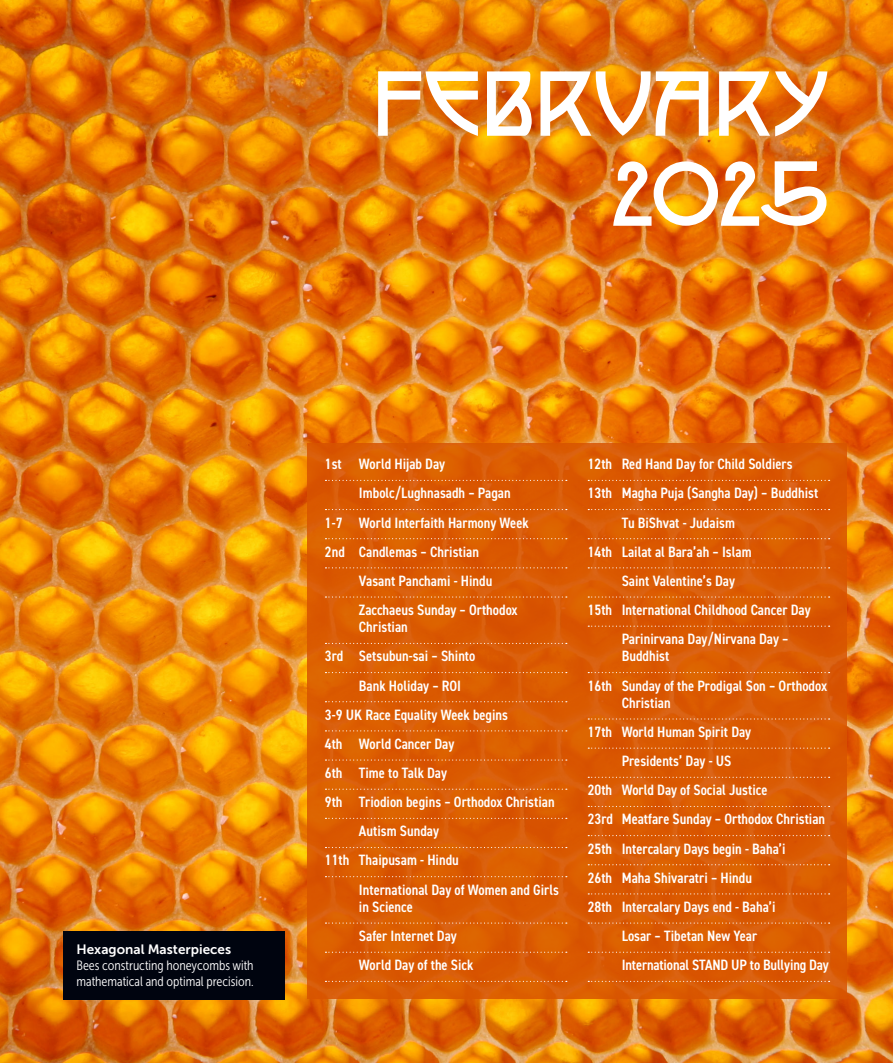
<style>
.page{position:relative;width:893px;height:1063px;background:#fff}
.page>*{position:absolute;margin:0;border:0;box-sizing:border-box;transform-origin:0 0}
.New_Month{font:90px "P22 Artsand Crafts";letter-spacing:-.01em;color:#fff}
.Cal{font:600 condensed 15px/17.2px "DIN2014";color:#fff}
.t1{font:500 15px "Omnes Semi Cond";color:#fff}
.t2{font:13.5px/16.2px "Museo Sans Cond 300";color:#fff}
.Caption_heading{font:13.5px "Museo Sans 700";color:#fff}
</style>
<div class="page">
<img style="left:0;top:0;width:893px;height:1063px">
<div style="left:307px;top:443px;width:539px;height:556px;background:#d85401"></div>
<div style="left:64px;top:931px;width:221px;height:68px;background:#00040f"></div>
<svg style="left:325px;top:480px;width:242px;height:1px"></svg>
<svg style="left:325px;top:509px;width:242px;height:1px"></svg>
<svg style="left:325px;top:538px;width:242px;height:1px"></svg>
<svg style="left:325px;top:567px;width:242px;height:1px"></svg>
<svg style="left:325px;top:596px;width:242px;height:2px"></svg>
<svg style="left:325px;top:643px;width:242px;height:1px"></svg>
<svg style="left:325px;top:672px;width:242px;height:1px"></svg>
<svg style="left:325px;top:701px;width:242px;height:1px"></svg>
<svg style="left:325px;top:730px;width:242px;height:1px"></svg>
<svg style="left:325px;top:759px;width:242px;height:2px"></svg>
<svg style="left:325px;top:789px;width:242px;height:1px"></svg>
<svg style="left:325px;top:818px;width:242px;height:1px"></svg>
<svg style="left:325px;top:847px;width:242px;height:1px"></svg>
<svg style="left:325px;top:876px;width:242px;height:1px"></svg>
<svg style="left:325px;top:923px;width:242px;height:1px"></svg>
<svg style="left:325px;top:952px;width:242px;height:1px"></svg>
<svg style="left:325px;top:981px;width:242px;height:1px"></svg>
<svg style="left:588px;top:480px;width:242px;height:1px"></svg>
<svg style="left:588px;top:509px;width:242px;height:1px"></svg>
<svg style="left:588px;top:538px;width:242px;height:1px"></svg>
<svg style="left:588px;top:567px;width:242px;height:1px"></svg>
<svg style="left:588px;top:596px;width:242px;height:2px"></svg>
<svg style="left:588px;top:626px;width:242px;height:1px"></svg>
<svg style="left:588px;top:672px;width:242px;height:1px"></svg>
<svg style="left:588px;top:718px;width:242px;height:2px"></svg>
<svg style="left:588px;top:748px;width:242px;height:1px"></svg>
<svg style="left:588px;top:777px;width:242px;height:1px"></svg>
<svg style="left:588px;top:806px;width:242px;height:1px"></svg>
<svg style="left:588px;top:835px;width:242px;height:1px"></svg>
<svg style="left:588px;top:864px;width:242px;height:1px"></svg>
<svg style="left:588px;top:893px;width:242px;height:1px"></svg>
<svg style="left:588px;top:923px;width:242px;height:1px"></svg>
<svg style="left:588px;top:952px;width:242px;height:1px"></svg>
<svg style="left:588px;top:981px;width:242px;height:1px"></svg>
<p class="t1" style="left:752px;top:63px;width:64px">Rosemary</p>
<p class="New_Month" style="left:373px;top:42px;width:458px">FEBRUARY</p>
<p class="New_Month" style="left:610px;top:132px;width:221px">2025</p>
<p class="Caption_heading" style="left:77px;top:942px;width:156px">Hexagonal Masterpieces</p>
<p class="t2" style="left:77px;top:958px;width:179px">Bees constructing honeycombs with mathematical and optimal precision.</p>
<p class="Cal" style="left:325px;top:455px;width:122px">1st World Hijab Day</p>
<p class="Cal" style="left:359px;top:484px;width:153px">Imbolc/Lughnasadh – Pagan</p>
<p class="Cal" style="left:325px;top:513px;width:205px">1-7 World Interfaith Harmony Week</p>
<p class="Cal" style="left:325px;top:543px;width:156px">2nd Candlemas – Christian</p>
<p class="Cal" style="left:359px;top:572px;width:135px">Vasant Panchami - Hindu</p>
<p class="Cal" style="left:359px;top:601px;width:160px">Zacchaeus Sunday – Orthodox<br>Christian</p>
<p class="Cal" style="left:325px;top:647px;width:152px">3rd Setsubun-sai – Shinto</p>
<p class="Cal" style="left:359px;top:676px;width:104px">Bank Holiday – ROI</p>
<p class="Cal" style="left:325px;top:706px;width:185px">3-9 UK Race Equality Week begins</p>
<p class="Cal" style="left:325px;top:735px;width:131px">4th World Cancer Day</p>
<p class="Cal" style="left:325px;top:764px;width:124px">6th Time to Talk Day</p>
<p class="Cal" style="left:325px;top:793px;width:231px">9th Triodion begins – Orthodox Christian</p>
<p class="Cal" style="left:359px;top:822px;width:82px">Autism Sunday</p>
<p class="Cal" style="left:325px;top:851px;width:135px">11th Thaipusam - Hindu</p>
<p class="Cal" style="left:359px;top:880px;width:202px">International Day of Women and Girls in Science</p>
<p class="Cal" style="left:359px;top:927px;width:99px">Safer Internet Day</p>
<p class="Cal" style="left:359px;top:956px;width:116px">World Day of the Sick</p>
<p class="Cal" style="left:588px;top:455px;width:206px">12th Red Hand Day for Child Soldiers</p>
<p class="Cal" style="left:588px;top:484px;width:232px">13th Magha Puja (Sangha Day) – Buddhist</p>
<p class="Cal" style="left:622px;top:513px;width:115px">Tu BiShvat - Judaism</p>
<p class="Cal" style="left:588px;top:543px;width:165px">14th Lailat al Bara’ah – Islam</p>
<p class="Cal" style="left:622px;top:572px;width:115px">Saint Valentine’s Day</p>
<p class="Cal" style="left:588px;top:601px;width:225px">15th International Childhood Cancer Day</p>
<p class="Cal" style="left:622px;top:630px;width:168px">Parinirvana Day/Nirvana Day –<br>Buddhist</p>
<p class="Cal" style="left:622px;top:676px;width:207px;text-indent:-34px">16th Sunday of the Prodigal Son – Orthodox<br>Christian</p>
<p class="Cal" style="left:588px;top:723px;width:165px">17th World Human Spirit Day</p>
<p class="Cal" style="left:622px;top:752px;width:111px">Presidents’ Day - US</p>
<p class="Cal" style="left:588px;top:781px;width:181px">20th World Day of Social Justice</p>
<p class="Cal" style="left:588px;top:810px;width:239px">23rd Meatfare Sunday – Orthodox Christian</p>
<p class="Cal" style="left:588px;top:839px;width:199px">25th Intercalary Days begin - Baha’i</p>
<p class="Cal" style="left:588px;top:869px;width:166px">26th Maha Shivaratri – Hindu</p>
<p class="Cal" style="left:588px;top:898px;width:189px">28th Intercalary Days end - Baha’i</p>
<p class="Cal" style="left:622px;top:927px;width:137px">Losar – Tibetan New Year</p>
<p class="Cal" style="left:622px;top:956px;width:209px">International STAND UP to Bullying Day</p>
</div>
